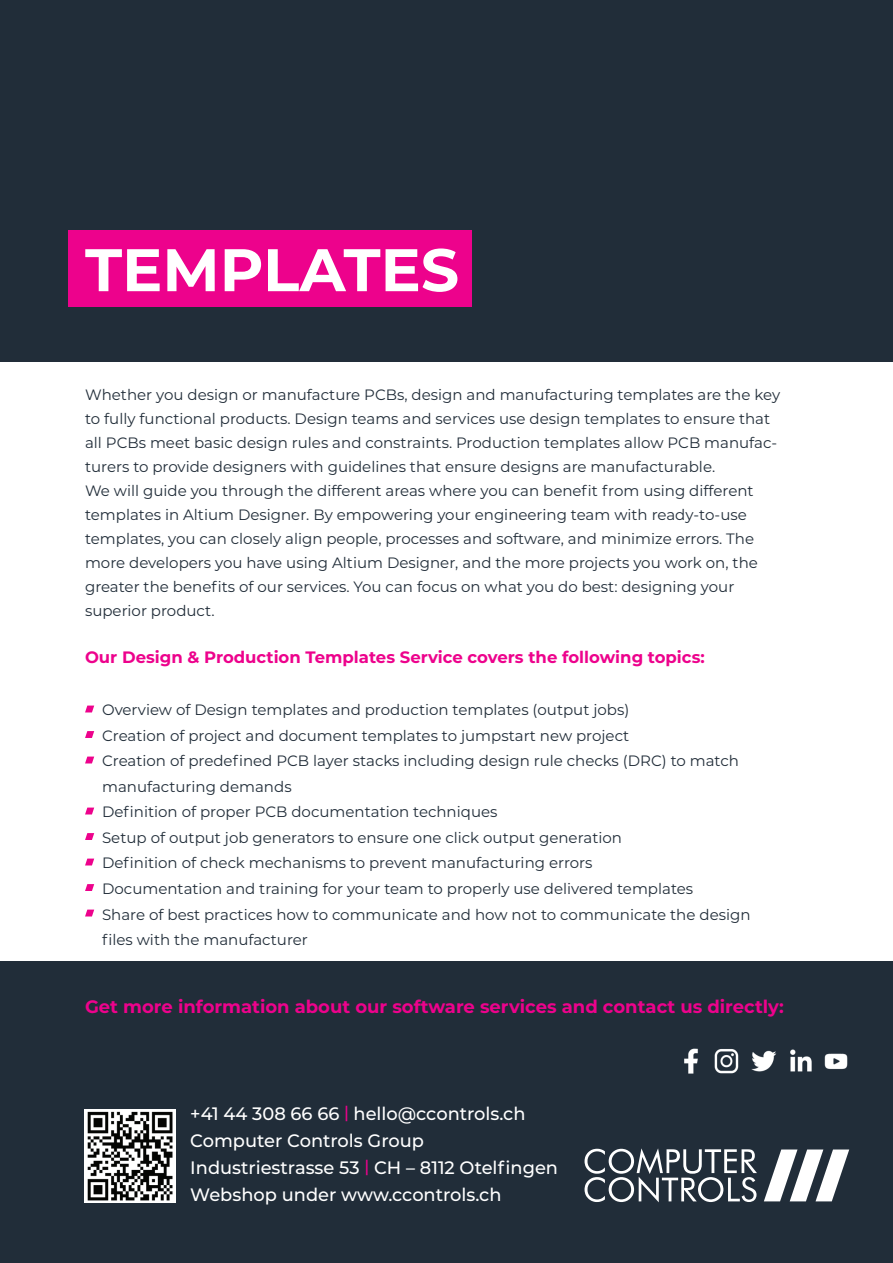
<style>
.page{position:relative;width:893px;height:1263px;background:#fff}
.page>*{position:absolute;margin:0;border:0;box-sizing:border-box;transform-origin:0 0}
.t1{font:700 60px "Montserrat";color:#fff}
.t2{font:500 18px/27px "Montserrat";color:#fff}
.t3{font:700 18px "Montserrat";color:#ed028c}
.t4{font:700 16.5px "Montserrat";color:#ed028c}
.t5{font:15px/24px "Montserrat";color:#212d39}
.s1{font-size:16.5px;color:#ed028c}
</style>
<div class="page">
<div style="left:0;top:961px;width:893px;height:302px;background:#212d39"></div>
<svg style="left:85px;top:705px;width:9px;height:7px"></svg>
<svg style="left:85px;top:731px;width:9px;height:7px"></svg>
<svg style="left:85px;top:756px;width:9px;height:7px"></svg>
<svg style="left:85px;top:807px;width:9px;height:7px"></svg>
<svg style="left:85px;top:833px;width:9px;height:7px"></svg>
<svg style="left:85px;top:858px;width:9px;height:7px"></svg>
<svg style="left:85px;top:884px;width:9px;height:7px"></svg>
<svg style="left:85px;top:909px;width:9px;height:7px"></svg>
<svg style="left:764px;top:1149px;width:85px;height:52px"></svg>
<svg style="left:585px;top:1148px;width:172px;height:54px"></svg>
<div style="left:84px;top:1109px;width:92px;height:94px;background:#fff"></div>
<img style="left:87px;top:1111px;width:86px;height:90px">
<img style="left:684px;top:1048px;width:14px;height:26px">
<img style="left:714px;top:1049px;width:25px;height:25px">
<img style="left:751px;top:1050px;width:26px;height:22px">
<img style="left:790px;top:1049px;width:22px;height:23px">
<img style="left:824px;top:1053px;width:24px;height:17px">
<div style="left:0;top:0;width:893px;height:361px;background:#212d39"></div>
<div style="left:68px;top:231px;width:403px;height:76px;background:#ed028c"></div>
<h1 class="t1" style="left:85px;top:227px;width:376px">TEMPLATES</h1>
<p class="t5" style="left:85px;top:383px;width:697px">Whether you design or manufacture PCBs, design and manufacturing templates are the key to fully functional products. Design teams and services use design templates to ensure that all PCBs meet basic design rules and constraints. Production templates allow PCB manufac&shy;turers to provide designers with guidelines that ensure designs are manufacturable.<br>We will guide you through the different areas where you can benefit from using different templates in Altium Designer. By empowering your engineering team with ready-to-use templates, you can closely align people, processes and software, and minimize errors. The more developers you have using Altium Designer, and the more projects you work on, the greater the benefits of our services. You can focus on what you do best: designing your superior product.</p>
<p class="t4" style="left:85px;top:645px;width:621px">Our Design &amp; Production Templates Service covers the following topics:</p>
<p class="t5" style="left:102px;top:697px;width:650px;line-height:25.5px">Overview of Design templates and production templates (output jobs)<br>Creation of project and document templates to jumpstart new project<br>Creation of predefined PCB layer stacks including design rule checks (DRC) to match manufacturing demands<br>Definition of proper PCB documentation techniques<br>Setup of output job generators to ensure one click output generation<br>Definition of check mechanisms to prevent manufacturing errors<br>Documentation and training for your team to properly use delivered templates<br>Share of best practices how to communicate and how not to communicate the design files with the manufacturer</p>
<p class="t3" style="left:85px;top:993px;width:700px">Get more information about our software services and contact us directly:</p>
<p class="t2" style="left:190px;top:1099px;width:369px">+41 44 308 66 66 <span class="s1">|</span> hello@ccontrols.ch Computer Controls Group Industriestrasse 53 <span class="s1">|</span> CH – 8112 Otelfingen Webshop under www.ccontrols.ch</p>
</div>
